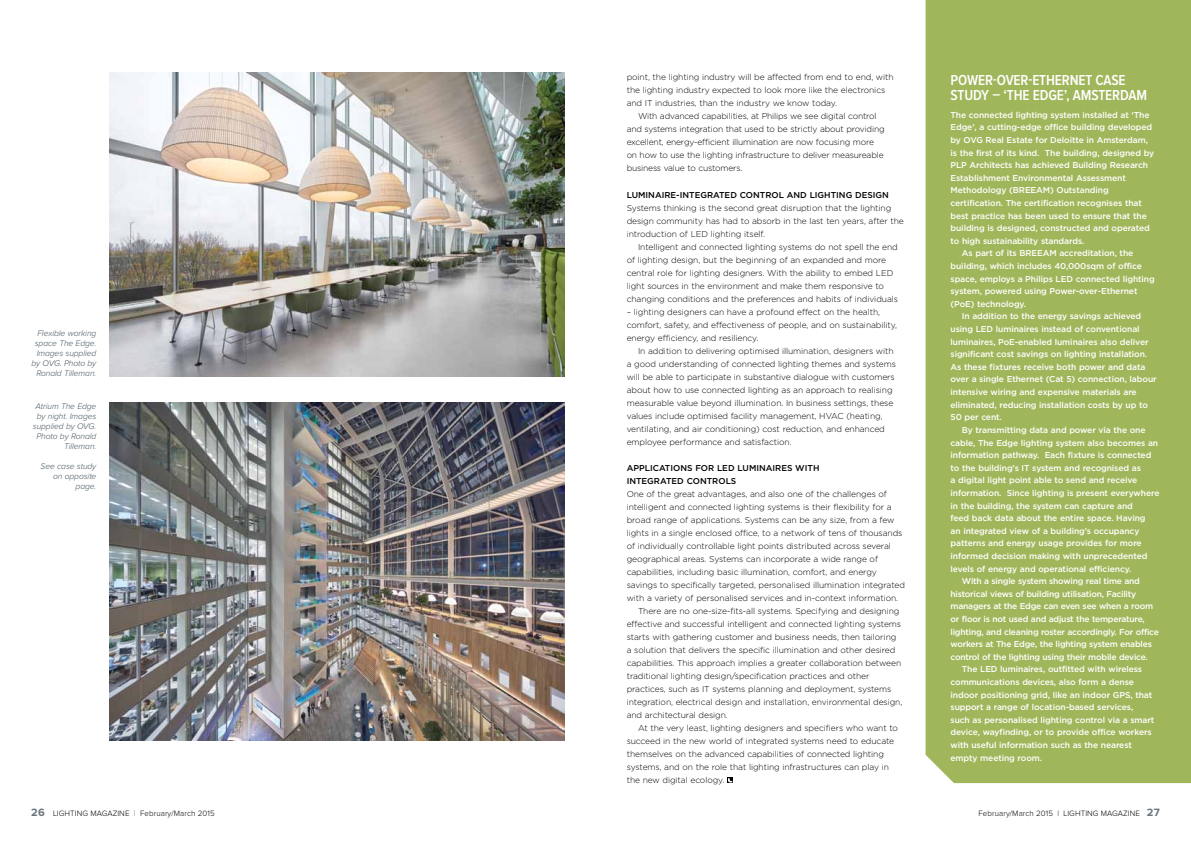
<style>
.page{position:relative;width:1191px;height:842px;background:#fff}
.page>*{position:absolute;margin:0;border:0;box-sizing:border-box;transform-origin:0 0}
._1-body_copy{font:600 15px/15px "Proxima Nova Cond";letter-spacing:-.01em;color:#fff}
._1-body_copy-2{font:500 8.5px/12.6px "Gotham";letter-spacing:-.01em;color:#fff}
._1-body_copy-3{font:300 8.5px/13px "Gotham";letter-spacing:-.01em;color:#000}
._1-body_copy_no_inde{font:300 8.5px/13px "Gotham";letter-spacing:-.01em;color:#000}
._1-Caption{font:italic 300 8.5px/10px "Proxima Nova";letter-spacing:-.01em;color:#455560;text-align:right}
._1-Sub_head{font:500 8.5px/13px "Gotham";color:#000}
.t1{font:300 8px "Proxima Nova";letter-spacing:.01em;color:#000}
.s1{font-weight:700;font-size:11px;color:#6a757c}
.s2{font-size:8.5px;color:#6a757c}
</style>
<div class="page">
<div style="left:925px;top:0;width:266px;height:783px;background:#a0b65a"></div>
<svg style="left:727px;top:777px;width:6px;height:6px"></svg>
<img style="left:109px;top:402px;width:455px;height:339px">
<img style="left:109px;top:73px;width:455px;height:303px">
<p class="_1-Caption" style="left:31px;top:328px;width:66px">Flexible working space The Edge.<br>Images supplied by OVG. Photo by<br>Ronald Tilleman.</p>
<p class="_1-Caption" style="left:33px;top:401px;width:65px">Atrium The Edge by night. Images supplied by OVG.<br>Photo by Ronald<br>Tilleman.</p>
<p class="_1-Caption" style="left:41px;top:461px;width:57px">See case study on opposite page.</p>
<p class="_1-body_copy-3" style="left:626px;top:70px;width:268px">point, the lighting industry will be affected from end to end, with the lighting industry expected to look more like the electronics and IT industries, than the industry we know today.</p>
<p class="_1-body_copy-3" style="left:626px;top:109px;width:259px;text-indent:11px">With advanced capabilities, at Philips we see digital control and systems integration that used to be strictly about providing excellent, energy-efficient illumination are now focusing more on how to use the lighting infrastructure to deliver measureable business value to customers.</p>
<p class="_1-Sub_head" style="left:626px;top:188px;width:264px">LUMINAIRE-INTEGRATED CONTROL AND LIGHTING DESIGN</p>
<p class="_1-body_copy_no_inde" style="left:626px;top:201px;width:279px">Systems thinking is the second great disruption that the lighting design community has had to absorb in the last ten years, after the introduction of LED lighting itself.</p>
<p class="_1-body_copy-3" style="left:626px;top:240px;width:273px;text-indent:11px">Intelligent and connected lighting systems do not spell the end of lighting design, but the beginning of an expanded and more central role for lighting designers. With the ability to embed LED light sources in the environment and make them responsive to changing conditions and the preferences and habits of individuals</p>
<p class="_1-body_copy-3" style="left:626px;top:305px;width:272px">– lighting designers can have a profound effect on the health, comfort, safety, and effectiveness of people, and on sustainability, energy efficiency, and resiliency.</p>
<p class="_1-body_copy-3" style="left:626px;top:344px;width:271px;text-indent:11px">In addition to delivering optimised illumination, designers with a good understanding of connected lighting themes and systems will be able to participate in substantive dialogue with customers about how to use connected lighting as an approach to realising measurable value beyond illumination. In business settings, these values include optimised facility management, HVAC (heating, ventilating, and air conditioning) cost reduction, and enhanced employee performance and satisfaction.</p>
<p class="_1-Sub_head" style="left:626px;top:461px;width:194px">APPLICATIONS FOR LED LUMINAIRES WITH<br>INTEGRATED CONTROLS</p>
<p class="_1-body_copy_no_inde" style="left:626px;top:487px;width:280px">One of the great advantages, and also one of the challenges of intelligent and connected lighting systems is their flexibility for a broad range of applications. Systems can be any size, from a few lights in a single enclosed office, to a network of tens of thousands of individually controllable light points distributed across several geographical areas. Systems can incorporate a wide range of capabilities, including basic illumination, comfort, and energy savings to specifically targeted, personalised illumination integrated with a variety of personalised services and in-context information.</p>
<p class="_1-body_copy-3" style="left:626px;top:604px;width:277px;text-indent:11px">There are no one-size-fits-all systems. Specifying and designing effective and successful intelligent and connected lighting systems starts with gathering customer and business needs, then tailoring a solution that delivers the specific illumination and other desired capabilities. This approach implies a greater collaboration between traditional lighting design/specification practices and other practices, such as IT systems planning and deployment, systems integration, electrical design and installation, environmental design, and architectural design.</p>
<p class="_1-body_copy-3" style="left:626px;top:721px;width:273px;text-indent:11px">At the very least, lighting designers and specifiers who want to succeed in the new world of integrated systems need to educate themselves on the advanced capabilities of connected lighting systems, and on the role that lighting infrastructures can play in the new digital ecology.</p>
<p class="_1-body_copy" style="left:950px;top:73px;width:198px">POWER-OVER-ETHERNET CASE<br>STUDY – ‘THE EDGE’, AMSTERDAM</p>
<p class="_1-body_copy-2" style="left:950px;top:108px;width:205px">The connected lighting system installed at ‘The Edge’, a cutting-edge office building developed by OVG Real Estate for Deloitte in Amsterdam, is the first of its kind. The building, designed by PLP Architects has achieved Building Research Establishment Environmental Assessment Methodology (BREEAM) Outstanding certification. The certification recognises that best practice has been used to ensure that the building is designed, constructed and operated to high sustainability standards.</p>
<p class="_1-body_copy-2" style="left:950px;top:247px;width:206px;text-indent:11px">As part of its BREEAM accreditation, the building, which includes 40,000sqm of office space, employs a Philips LED connected lighting system, powered using Power-over-Ethernet (PoE) technology.</p>
<p class="_1-body_copy-2" style="left:950px;top:310px;width:208px;text-indent:11px">In addition to the energy savings achieved using LED luminaires instead of conventional luminaires, PoE-enabled luminaires also deliver significant cost savings on lighting installation.<br>As these fixtures receive both power and data over a single Ethernet (Cat 5) connection, labour intensive wiring and expensive materials are eliminated, reducing installation costs by up to 50 per cent.</p>
<p class="_1-body_copy-2" style="left:950px;top:423px;width:210px;text-indent:11px">By transmitting data and power via the one cable, The Edge lighting system also becomes an information pathway. Each fixture is connected to the building’s IT system and recognised as<br>a digital light point able to send and receive information. Since lighting is present everywhere in the building, the system can capture and<br>feed back data about the entire space. Having<br>an integrated view of a building’s occupancy patterns and energy usage provides for more informed decision making with unprecedented levels of energy and operational efficiency.</p>
<p class="_1-body_copy-2" style="left:950px;top:575px;width:210px;text-indent:11px">With a single system showing real time and historical views of building utilisation, Facility managers at the Edge can even see when a room or floor is not used and adjust the temperature, lighting, and cleaning roster accordingly. For office workers at The Edge, the lighting system enables control of the lighting using their mobile device.</p>
<p class="_1-body_copy-2" style="left:950px;top:663px;width:205px;text-indent:11px">The LED luminaires, outfitted with wireless communications devices, also form a dense indoor positioning grid, like an indoor GPS, that support a range of location-based services, such as personalised lighting control via a smart device, wayfinding, or to provide office workers with useful information such as the nearest empty meeting room.</p>
<p class="t1" style="left:31px;top:809px;width:185px"><span class="s1">26</span> LIGHTING MAGAZINE <span class="s2">|</span> February/March 2015</p>
<p class="t1" style="left:978px;top:809px;width:183px">February/March 2015 | LIGHTING MAGAZINE <span class="s1">27</span></p>
</div>
